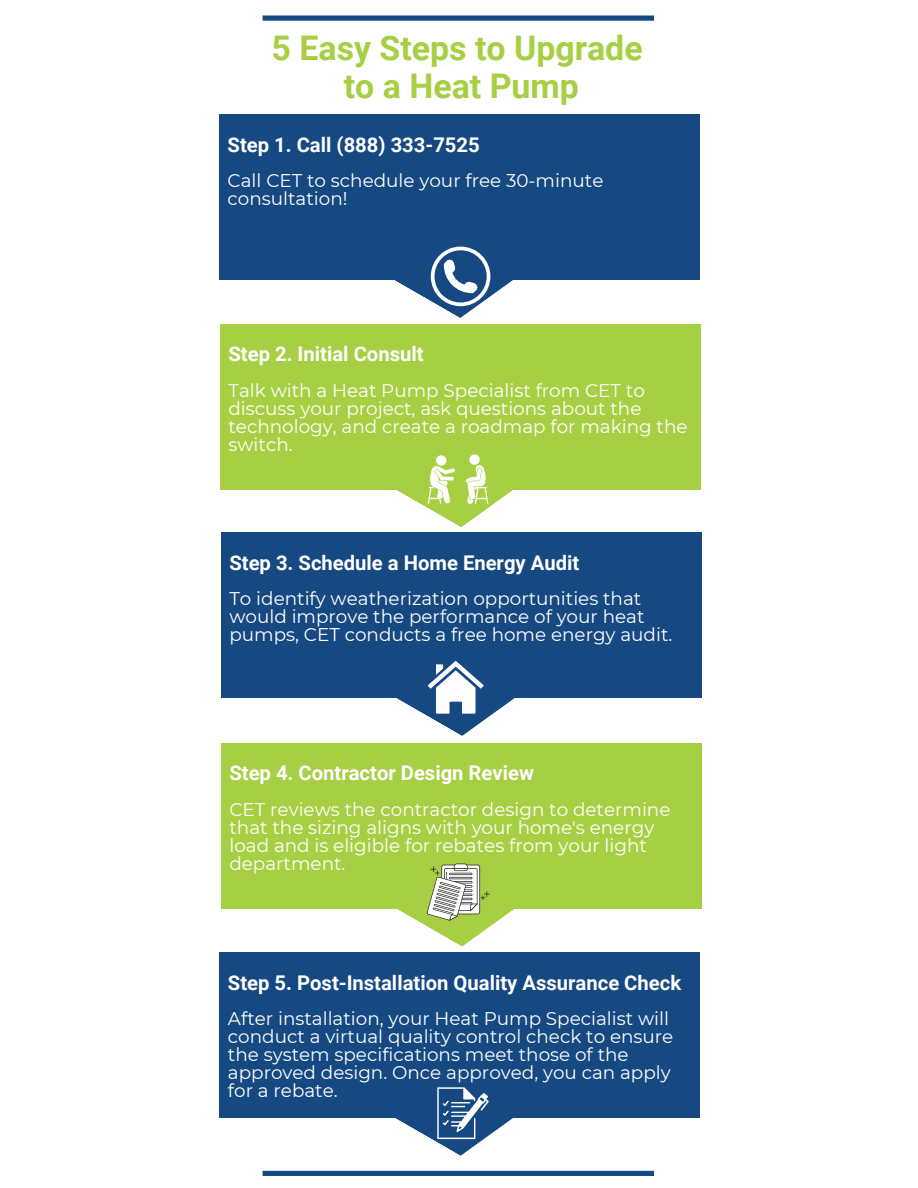
<style>
.page{position:relative;width:918px;height:1188px;background:#fff}
.page>*{position:absolute;margin:0;border:0;box-sizing:border-box;transform-origin:0 0}
.t1{font:700 33.9px "Roboto";color:#a7cf43}
.t2{font:700 20.25px "Roboto";color:#fff}
.t3{font:18.3px/18px "Montserrat";color:#fff}
</style>
<div class="page">
<div style="left:219px;top:115px;width:481px;height:165px;background:#164882"></div>
<div style="left:263px;top:16px;width:391px;height:5px;background:#164882"></div>
<div style="left:263px;top:1171px;width:391px;height:5px;background:#164882"></div>
<svg style="left:394px;top:246px;width:119px;height:72px"></svg>
<div style="left:220px;top:324px;width:481px;height:165px;background:#a7cf43"></div>
<div style="left:221px;top:533px;width:481px;height:165px;background:#164882"></div>
<div style="left:221px;top:743px;width:481px;height:166px;background:#a7cf43"></div>
<div style="left:220px;top:953px;width:480px;height:165px;background:#164882"></div>
<svg style="left:389px;top:454px;width:131px;height:79px"></svg>
<svg style="left:396px;top:660px;width:119px;height:76px"></svg>
<svg style="left:390px;top:863px;width:131px;height:90px"></svg>
<svg style="left:388px;top:1087px;width:131px;height:84px"></svg>
<p class="t1" style="left:272px;top:28px;width:373px">5 Easy Steps to Upgrade</p>
<p class="t1" style="left:344px;top:66px;width:237px">to a Heat Pump</p>
<p class="t2" style="left:228px;top:133px;width:254px">Step 1. Call (888) 333-7525</p>
<p class="t3" style="left:228px;top:172px;width:377px">Call CET to schedule your free 30-minute consultation!</p>
<p class="t2" style="left:229px;top:342px;width:197px">Step 2. Initial Consult</p>
<p class="t3" style="left:229px;top:381px;width:461px">Talk with a Heat Pump Specialist from CET to discuss your project, ask questions about the technology, and create a roadmap for making the switch.</p>
<p class="t2" style="left:229px;top:551px;width:351px">Step 3. Schedule a Home Energy Audit</p>
<p class="t3" style="left:229px;top:590px;width:444px">To identify weatherization opportunities that would improve the performance of your heat pumps, CET conducts a free home energy audit.</p>
<p class="t2" style="left:229px;top:762px;width:306px">Step 4. Contractor Design Review</p>
<p class="t3" style="left:229px;top:800px;width:443px">CET reviews the contractor design to determine that the sizing aligns with your home's energy load and is eligible for rebates from your light department.</p>
<p class="t2" style="left:228px;top:971px;width:455px">Step 5. Post-Installation Quality Assurance Check</p>
<p class="t3" style="left:228px;top:1009px;width:447px">After installation, your Heat Pump Specialist will conduct a virtual quality control check to ensure the system specifications meet those of the approved design. Once approved, you can apply for a rebate.</p>
</div>
